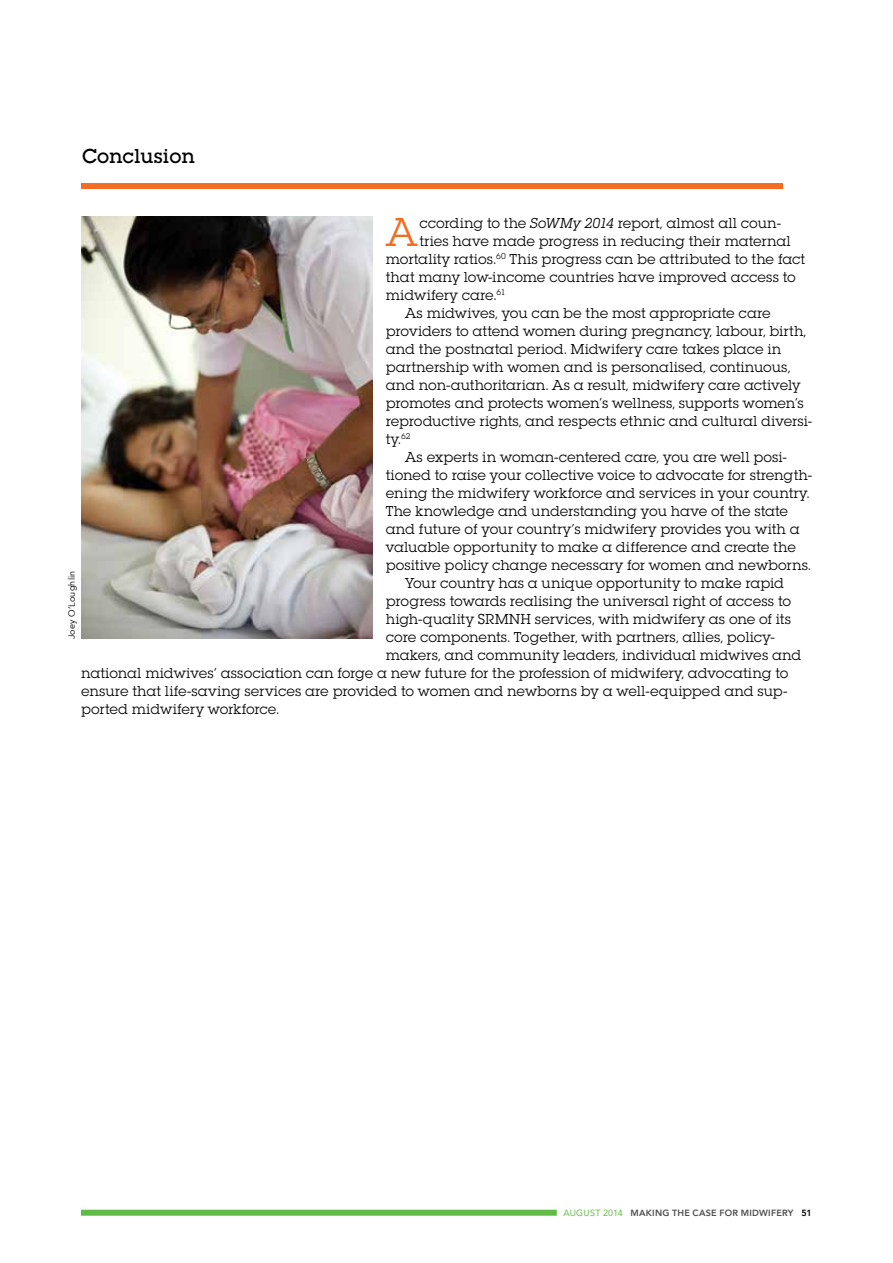
<style>
.page{position:relative;width:893px;height:1263px;background:#fff}
.page>*{position:absolute;margin:0;border:0;box-sizing:border-box;transform-origin:0 0}
.t1{font:42px "Lubalin Graph Itc T";color:#f36c21}
.t2{font:500 21px "Lubalin Graph Itc T";color:#000}
.t3{font:15px "Lubalin Graph Itc T";letter-spacing:-.005em;color:#000}
.t4{font:800 9px "Avenir";letter-spacing:.03em;color:#4d4d4f}
.t5{font:9px "Avenir";letter-spacing:.025em;color:#000}
.s1{font-style:italic}
.s2{font-weight:400;color:#62bb47}
.s3{color:#000}
</style>
<div class="page">
<div style="left:81px;top:1210px;width:476px;height:6px;background:#62bb47"></div>
<div style="left:81px;top:183px;width:702px;height:6px;background:#f36c21"></div>
<img style="left:82px;top:216px;width:290px;height:422px">
<h2 class="t2" style="left:82px;top:143px;width:114px">Conclusion</h2>
<h1 class="t1" style="left:386px;top:207px;width:33px">A</h1>
<p class="t3" style="left:419px;top:214px;width:363px">ccording to the <span class="s1">SoWMy 2014</span> report, almost all coun-</p>
<p class="t3" style="left:419px;top:232px;width:373px">tries have made progress in reducing their maternal</p>
<p class="t3" style="left:386px;top:250px;width:421px">mortality ratios.<sup>60</sup> This progress can be attributed to the fact</p>
<p class="t3" style="left:386px;top:268px;width:412px">that many low-income countries have improved access to</p>
<p class="t3" style="left:386px;top:286px;width:121px">midwifery care.<sup>61</sup></p>
<p class="t3" style="left:405px;top:304px;width:367px">As midwives, you can be the most appropriate care</p>
<p class="t3" style="left:386px;top:322px;width:422px">providers to attend women during pregnancy, labour, birth,</p>
<p class="t3" style="left:386px;top:340px;width:397px">and the postnatal period. Midwifery care takes place in</p>
<p class="t3" style="left:386px;top:358px;width:406px">partnership with women and is personalised, continuous,</p>
<p class="t3" style="left:386px;top:376px;width:416px">and non-authoritarian. As a result, midwifery care actively</p>
<p class="t3" style="left:386px;top:394px;width:420px">promotes and protects women’s wellness, supports women’s</p>
<p class="t3" style="left:386px;top:412px;width:428px">reproductive rights, and respects ethnic and cultural diversi-</p>
<p class="t3" style="left:386px;top:430px;width:26px">ty.<sup>62</sup></p>
<p class="t3" style="left:405px;top:448px;width:383px">As experts in woman-centered care, you are well posi-</p>
<p class="t3" style="left:386px;top:466px;width:427px">tioned to raise your collective voice to advocate for strength-</p>
<p class="t3" style="left:386px;top:484px;width:425px">ening the midwifery workforce and services in your country.</p>
<p class="t3" style="left:386px;top:502px;width:404px">The knowledge and understanding you have of the state</p>
<p class="t3" style="left:386px;top:520px;width:415px">and future of your country’s midwifery provides you with a</p>
<p class="t3" style="left:386px;top:538px;width:412px">valuable opportunity to make a difference and create the</p>
<p class="t3" style="left:386px;top:556px;width:427px">positive policy change necessary for women and newborns.</p>
<p class="t3" style="left:405px;top:574px;width:381px">Your country has a unique opportunity to make rapid</p>
<p class="t3" style="left:386px;top:592px;width:407px">progress towards realising the universal right of access to</p>
<p class="t3" style="left:386px;top:610px;width:407px">high-quality SRMNH services, with midwifery as one of its</p>
<p class="t3" style="left:386px;top:628px;width:390px">core components. Together, with partners, allies, policy-</p>
<p class="t3" style="left:386px;top:646px;width:417px">makers, and community leaders, individual midwives and</p>
<p class="t3" style="left:81px;top:664px;width:709px">national midwives’ association can forge a new future for the profession of midwifery, advocating to</p>
<p class="t3" style="left:81px;top:682px;width:707px">ensure that life-saving services are provided to women and newborns by a well-equipped and sup-</p>
<p class="t3" style="left:81px;top:700px;width:200px">ported midwifery workforce.</p>
<p class="t5" style="left:66px;top:639px;width:70px;rotate:-90deg">Joey O’Loughlin</p>
<p class="t4" style="left:563px;top:1206px;width:250px"><span class="s2">AUGUST 2014</span> MAKING THE CASE FOR MIDWIFERY <span class="s3">51</span></p>
</div>
